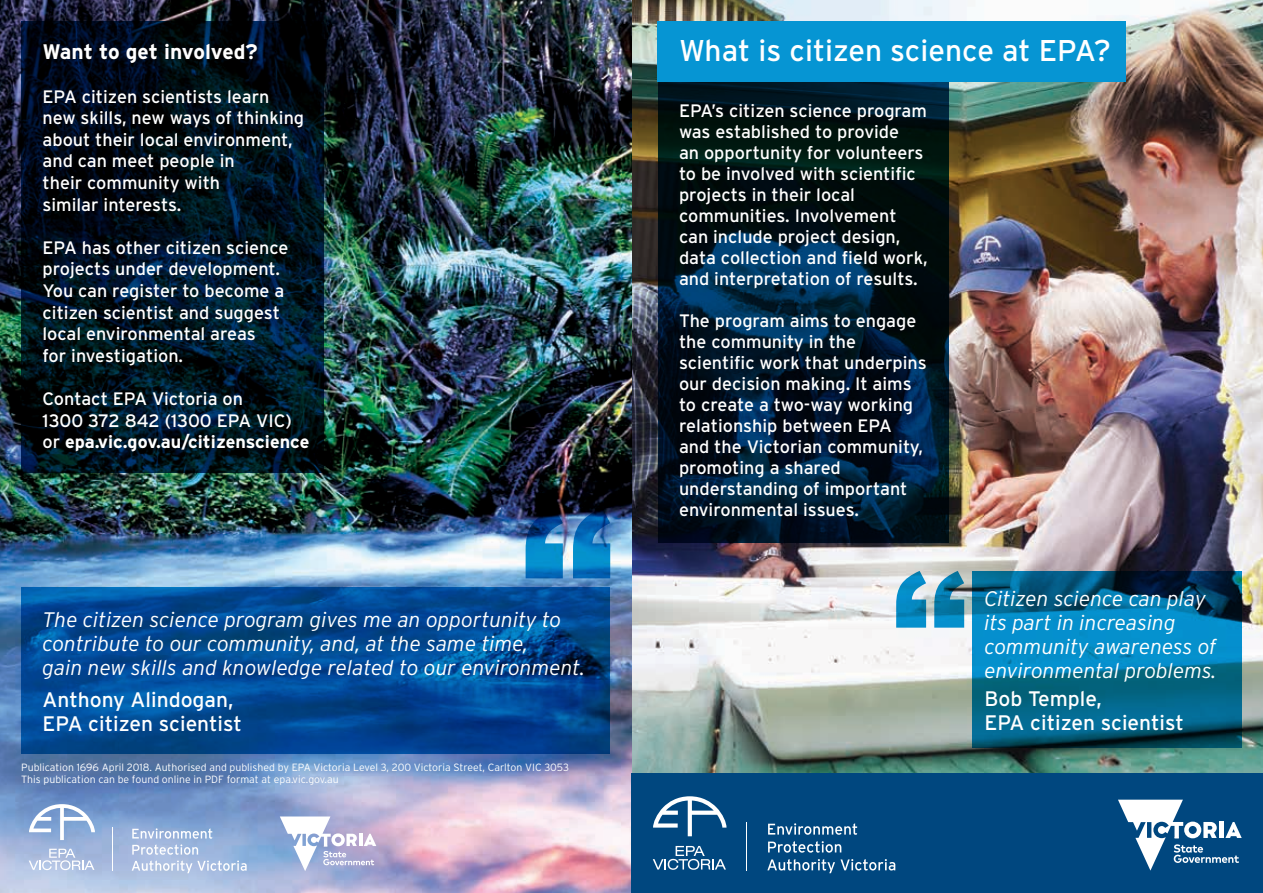
<style>
.page{position:relative;width:1263px;height:893px;background:#fff}
.page>*{position:absolute;margin:0;border:0;box-sizing:border-box;transform-origin:0 0}
.t1{font:30px "Interstate";color:#fff}
.t2{font:italic 300 21px/24px "Interstate";color:#fff}
.t3{font:21px/24px "Interstate";color:#fff}
.t4{font:700 21px "Interstate";letter-spacing:-.005em;color:#fff}
.t5{font:18px/21px "Interstate";color:#fff}
.t6{font:300 10.5px/12px "Interstate";color:#fff}
.s1{font-weight:700}
</style>
<div class="page">
<img style="left:631px;top:0;width:632px;height:774px">
<img style="left:0;top:0;width:631px;height:893px">
<svg style="left:280px;top:816px;width:96px;height:55px"></svg>
<svg style="left:29px;top:849px;width:65px;height:21px"></svg>
<svg style="left:29px;top:804px;width:66px;height:36px"></svg>
<svg style="left:132px;top:828px;width:115px;height:45px;background:#acc1e2"></svg>
<hr style="left:112px;top:827px;width:1px;height:44px;background:#fff">
<div style="left:631px;top:774px;width:632px;height:119px;background:#00477f"></div>
<svg style="left:653px;top:846px;width:73px;height:24px"></svg>
<svg style="left:653px;top:796px;width:73px;height:40px"></svg>
<svg style="left:768px;top:823px;width:89px;height:12px"></svg>
<svg style="left:768px;top:841px;width:73px;height:12px"></svg>
<svg style="left:767px;top:859px;width:128px;height:14px"></svg>
<hr style="left:746px;top:822px;width:1px;height:49px;background:#fff">
<svg style="left:1118px;top:800px;width:124px;height:71px"></svg>
<svg style="left:972px;top:571px;width:269px;height:177px;background:#036992"></svg>
<svg style="left:658px;top:81px;width:291px;height:462px;background:#001726"></svg>
<svg style="left:21px;top:21px;width:303px;height:452px;background:#00101e"></svg>
<div style="left:658px;top:21px;width:468px;height:60px;background:#0695d3"></div>
<svg style="left:934px;top:571px;width:30px;height:57px;background:#338fb3"></svg>
<svg style="left:896px;top:571px;width:30px;height:57px;background:#3b9fcb"></svg>
<svg style="left:573px;top:508px;width:37px;height:70px;background:#1271b1"></svg>
<svg style="left:526px;top:508px;width:37px;height:70px;background:#146aa3"></svg>
<svg style="left:21px;top:587px;width:589px;height:167px;background:#014892"></svg>
<p class="t4" style="left:43px;top:39px;width:217px">Want to get involved?</p>
<p class="t5" style="left:43px;top:85px;width:263px;line-height:21.6px">EPA citizen scientists learn new skills, new ways of thinking about their local environment, and can meet people in<br>their community with<br>similar interests.</p>
<p class="t5" style="left:43px;top:236px;width:248px;line-height:21.6px">EPA has other citizen science projects under development.<br>You can register to become a citizen scientist and suggest local environmental areas<br>for investigation.</p>
<p class="t5" style="left:43px;top:388px;width:268px;line-height:21.6px">Contact EPA Victoria on<br>1300 372 842 (1300 EPA VIC) or <span class="s1">epa.vic.gov.au/citizenscience</span></p>
<p class="t2" style="left:43px;top:607px;width:544px">The citizen science program gives me an opportunity to contribute to our community, and, at the same time,<br>gain new skills and knowledge related to our environment.</p>
<p class="t3" style="left:43px;top:687px;width:201px">Anthony Alindogan,<br>EPA citizen scientist</p>
<p class="t6" style="left:21px;top:761px;width:549px">Publication 1696 April 2018. Authorised and published by EPA Victoria Level 3, 200 Victoria Street, Carlton VIC 3053<br>This publication can be found online in PDF format at epa.vic.gov.au</p>
<h1 class="t1" style="left:679px;top:32px;width:433px">What is citizen science at EPA?</h1>
<p class="t5" style="left:679px;top:100px;width:250px">EPA’s citizen science program was established to provide<br>an opportunity for volunteers to be involved with scientific projects in their local communities. Involvement can include project design, data collection and field work, and interpretation of results.</p>
<p class="t5" style="left:679px;top:310px;width:249px">The program aims to engage the community in the scientific work that underpins our decision making. It aims to create a two-way working relationship between EPA and the Victorian community, promoting a shared understanding of important environmental issues.</p>
<p class="t2" style="left:984px;top:586px;width:234px">Citizen science can play its part in increasing community awareness of environmental problems.</p>
<p class="t3" style="left:984px;top:686px;width:201px">Bob Temple,<br>EPA citizen scientist</p>
</div>
